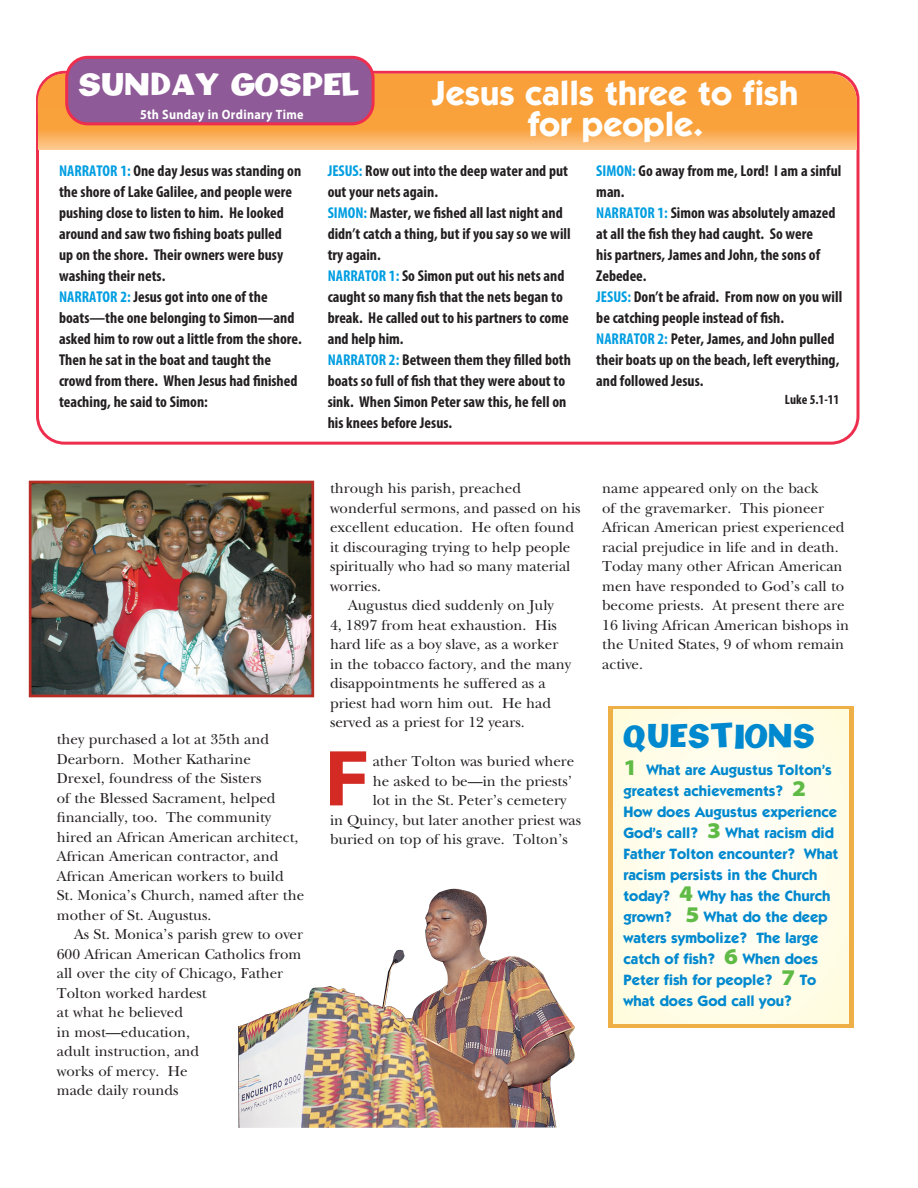
<style>
.page{position:relative;width:918px;height:1188px;background:#fff}
.page>*{position:absolute;margin:0;border:0;box-sizing:border-box;transform-origin:0 0}
.SP_Copy_1{font:700 semi-expanded 80.1px "Myriad Pro";color:#d32a24}
.Subheads{font:700 34.5px/31.5px "ITC Kabel Std";color:#fff;text-align:center}
.Question_Copy{font:28.5px "Phoenix Chunky";color:#0089cf}
.t1{font:27px "Phoenix Chunky";color:#fff;scale:1.1 1}
.Gospel_copy{font:700 condensed 15.75px/21px "Myriad Pro";color:#231f20}
.SP_Copy_1-2{font:15px/19.5px "New Baskerville Std";color:#231f20}
.Question_Copy-2{font:700 15px/21px "ITC Kabel Std";color:#0089cf}
.Date{font:700 13.5px "Myriad Pro";letter-spacing:.025em;color:#fff;scale:.9 1}
.Gospel_copy-2{font:700 condensed 13.5px "Myriad Pro";color:#231f20}
.s1{color:#009ee1}
.s2{font-family:"Myriad Pro";font-weight:900;font-stretch:semi-expanded;font-size:22.5px;color:#60bb46}
</style>
<div class="page">
<img style="left:33px;top:485px;width:277px;height:208px">
<div style="left:29px;top:481px;width:285px;height:216px;border:3px solid #b62d26"></div>
<div style="left:36px;top:71px;width:824px;height:374px;border:3px solid #ee2e4e;border-radius:27px"></div>
<div style="left:38px;top:74px;width:819px;height:65px;background:#f9a03a;border-radius:27px"></div>
<svg style="left:39px;top:113px;width:818px;height:37px"></svg>
<div style="left:608px;top:706px;width:246px;height:321px;background:linear-gradient(to right,#eeaf47,#eeaf47)"></div>
<svg style="left:614px;top:710px;width:235px;height:313px"></svg>
<div style="left:67px;top:57px;width:306px;height:67px;background:#8f5a98;border-radius:21px"></div>
<div style="left:65px;top:56px;width:310px;height:69px;border:3px solid #ee2e4e;border-radius:21px"></div>
<img style="left:238px;top:889px;width:337px;height:239px">
<p class="t1" style="left:78px;top:68px;width:258px">SUNDAY GOSPEL</p>
<p class="Date" style="left:140px;top:106px;width:183px">5th Sunday in Ordinary Time</p>
<p class="Subheads" style="left:432px;top:77px;width:368px">Jesus calls three to fish for people.</p>
<p class="Gospel_copy" style="left:59px;top:160px;width:244px"><span class="s1">NARRATOR 1:</span> One day Jesus was standing on the shore of Lake Galilee, and people were pushing close to listen to him. He looked around and saw two fishing boats pulled<br>up on the shore. Their owners were busy washing their nets.</p>
<p class="Gospel_copy" style="left:59px;top:286px;width:244px"><span class="s1">NARRATOR 2:</span> Jesus got into one of the boats—the one belonging to Simon—and asked him to row out a little from the shore.<br>Then he sat in the boat and taught the crowd from there. When Jesus had finished teaching, he said to Simon:</p>
<p class="SP_Copy_1-2" style="left:57px;top:730px;width:249px">they purchased a lot at 35th and<br>Dearborn. Mother Katharine<br>Drexel, foundress of the Sisters<br>of the Blessed Sacrament, helped financially, too. The community hired an African American architect,<br>African American contractor, and<br>African American workers to build<br>St. Monica’s Church, named after the mother of St. Augustus.</p>
<p class="SP_Copy_1-2" style="left:57px;top:925px;width:248px;text-indent:17px">As St. Monica’s parish grew to over<br>600 African American Catholics from all over the city of Chicago, Father<br>Tolton worked hardest<br>at what he believed<br>in most—education,<br>adult instruction, and<br>works of mercy. He<br>made daily rounds</p>
<p class="Gospel_copy" style="left:328px;top:160px;width:242px"><span class="s1">JESUS:</span> Row out into the deep water and put out your nets again.</p>
<p class="Gospel_copy" style="left:328px;top:202px;width:244px"><span class="s1">SIMON:</span> Master, we fished all last night and didn’t catch a thing, but if you say so we will try again.</p>
<p class="Gospel_copy" style="left:328px;top:265px;width:243px"><span class="s1">NARRATOR 1:</span> So Simon put out his nets and caught so many fish that the nets began to break. He called out to his partners to come and help him.</p>
<p class="Gospel_copy" style="left:328px;top:349px;width:245px"><span class="s1">NARRATOR 2:</span> Between them they filled both boats so full of fish that they were about to sink. When Simon Peter saw this, he fell on his knees before Jesus.</p>
<p class="Gospel_copy" style="left:596px;top:160px;width:247px"><span class="s1">SIMON:</span> Go away from me, Lord! I am a sinful man.</p>
<p class="Gospel_copy" style="left:596px;top:202px;width:241px"><span class="s1">NARRATOR 1:</span> Simon was absolutely amazed at all the fish they had caught. So were<br>his partners, James and John, the sons of<br>Zebedee.</p>
<p class="Gospel_copy" style="left:596px;top:286px;width:247px"><span class="s1">JESUS:</span> Don’t be afraid. From now on you will be catching people instead of fish.</p>
<p class="Gospel_copy" style="left:596px;top:328px;width:245px"><span class="s1">NARRATOR 2:</span> Peter, James, and John pulled their boats up on the beach, left everything, and followed Jesus.</p>
<p class="Gospel_copy-2" style="left:785px;top:391px;width:56px">Luke 5.1-11</p>
<p class="SP_Copy_1-2" style="left:330px;top:479px;width:252px">through his parish, preached wonderful sermons, and passed on his excellent education. He often found it discouraging trying to help people spiritually who had so many material worries.</p>
<p class="SP_Copy_1-2" style="left:330px;top:596px;width:243px;text-indent:18px">Augustus died suddenly on July<br>4, 1897 from heat exhaustion. His hard life as a boy slave, as a worker in the tobacco factory, and the many disappointments he suffered as a priest had worn him out. He had served as a priest for 12 years.</p>
<p class="SP_Copy_1" style="left:324px;top:725px;width:47px">F</p>
<p class="SP_Copy_1-2" style="left:373px;top:752px;width:203px">ather Tolton was buried where</p>
<p class="SP_Copy_1-2" style="left:373px;top:771px;width:201px">he asked to be—in the priests’</p>
<p class="SP_Copy_1-2" style="left:373px;top:791px;width:195px">lot in the St. Peter’s cemetery</p>
<p class="SP_Copy_1-2" style="left:330px;top:810px;width:253px">in Quincy, but later another priest was</p>
<p class="SP_Copy_1-2" style="left:330px;top:830px;width:239px">buried on top of his grave. Tolton’s</p>
<p class="SP_Copy_1-2" style="left:602px;top:479px;width:249px">name appeared only on the back<br>of the gravemarker. This pioneer<br>African American priest experienced racial prejudice in life and in death.<br>Today many other African American men have responded to God’s call to become priests. At present there are<br>16 living African American bishops in the United States, 9 of whom remain active.</p>
<p class="Question_Copy" style="left:623px;top:719px;width:193px">QUESTIONS</p>
<p class="Question_Copy-2" style="left:623px;top:759px;width:217px"><span class="s2">1</span> What are Augustus Tolton’s greatest achievements? <span class="s2">2<br></span>How does Augustus experience<br>God’s call? <span class="s2">3</span> What racism did<br>Father Tolton encounter? What racism persists in the Church today? <span class="s2">4</span> Why has the Church grown? <span class="s2">5</span> What do the deep waters symbolize? The large catch of fish? <span class="s2">6</span> When does<br>Peter fish for people? <span class="s2">7</span> To what does God call you?</p>
</div>
